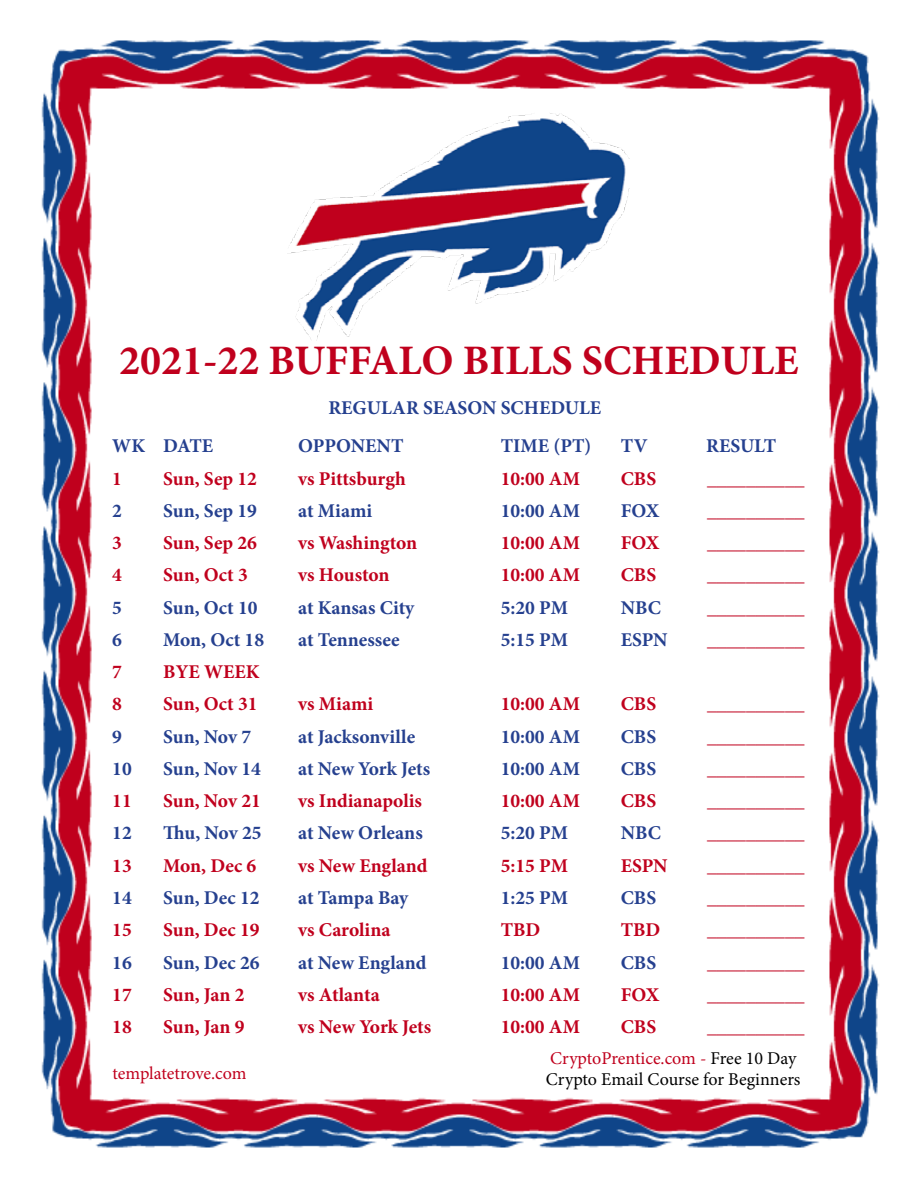
<style>
.page{position:relative;width:918px;height:1188px;background:#fff}
.page>*{position:absolute;margin:0;border:0;box-sizing:border-box;transform-origin:0 0}
.t1{font:700 42px "Minion Pro";color:#c0001d}
.t2{font:700 19.5px "Minion Pro";color:#c0001d}
.t3{font:700 19.5px "Minion Pro";color:#25408f}
.t4{font:18px/21.6px "Minion Pro";color:#000}
.t5{font:18px "Minion Pro";letter-spacing:-.005em;color:#c0001d}
.s1{color:#c0001d}
</style>
<div class="page">
<img style="left:41px;top:40px;width:839px;height:1108px">
<img style="left:288px;top:112px;width:342px;height:229px">
<h1 class="t1" style="left:119px;top:331px;width:681px">2021-22 BUFFALO BILLS SCHEDULE</h1>
<p class="t3" style="left:328px;top:394px;width:274px">REGULAR SEASON SCHEDULE</p>
<p class="t3" style="left:112px;top:432px;width:102px">WK DATE</p>
<p class="t3" style="left:298px;top:432px;width:107px">OPPONENT</p>
<p class="t3" style="left:501px;top:432px;width:92px">TIME (PT)</p>
<p class="t3" style="left:621px;top:432px;width:28px">TV</p>
<p class="t3" style="left:706px;top:432px;width:71px">RESULT</p>
<p class="t2" style="left:112px;top:465px;width:11px">1</p>
<p class="t2" style="left:163px;top:465px;width:95px">Sun, Sep 12</p>
<p class="t2" style="left:298px;top:465px;width:109px">vs Pittsburgh</p>
<p class="t2" style="left:501px;top:465px;width:81px">10:00 AM</p>
<p class="t2" style="left:621px;top:465px;width:37px">CBS</p>
<p class="t2" style="left:707px;top:465px;width:99px">__________</p>
<p class="t3" style="left:112px;top:497px;width:11px">2</p>
<p class="t3" style="left:163px;top:497px;width:95px">Sun, Sep 19</p>
<p class="t3" style="left:298px;top:497px;width:75px">at Miami</p>
<p class="t3" style="left:501px;top:497px;width:81px">10:00 AM</p>
<p class="t3" style="left:621px;top:497px;width:40px">FOX</p>
<p class="t2" style="left:707px;top:497px;width:99px">__________</p>
<p class="t2" style="left:112px;top:529px;width:11px">3</p>
<p class="t2" style="left:163px;top:529px;width:95px">Sun, Sep 26</p>
<p class="t2" style="left:298px;top:529px;width:120px">vs Washington</p>
<p class="t2" style="left:501px;top:529px;width:81px">10:00 AM</p>
<p class="t2" style="left:621px;top:529px;width:40px">FOX</p>
<p class="t2" style="left:707px;top:529px;width:99px">__________</p>
<p class="t2" style="left:112px;top:561px;width:11px">4</p>
<p class="t2" style="left:163px;top:561px;width:86px">Sun, Oct 3</p>
<p class="t2" style="left:298px;top:561px;width:93px">vs Houston</p>
<p class="t2" style="left:501px;top:561px;width:81px">10:00 AM</p>
<p class="t2" style="left:621px;top:561px;width:37px">CBS</p>
<p class="t2" style="left:707px;top:561px;width:99px">__________</p>
<p class="t3" style="left:112px;top:594px;width:11px">5</p>
<p class="t3" style="left:163px;top:594px;width:96px">Sun, Oct 10</p>
<p class="t3" style="left:298px;top:594px;width:118px">at Kansas City</p>
<p class="t3" style="left:501px;top:594px;width:69px">5:20 PM</p>
<p class="t3" style="left:621px;top:594px;width:42px">NBC</p>
<p class="t2" style="left:707px;top:594px;width:99px">__________</p>
<p class="t3" style="left:112px;top:626px;width:11px">6</p>
<p class="t3" style="left:163px;top:626px;width:102px">Mon, Oct 18</p>
<p class="t3" style="left:298px;top:626px;width:103px">at Tennessee</p>
<p class="t3" style="left:501px;top:626px;width:69px">5:15 PM</p>
<p class="t3" style="left:621px;top:626px;width:48px">ESPN</p>
<p class="t2" style="left:707px;top:626px;width:99px">__________</p>
<p class="t2" style="left:112px;top:658px;width:11px">7</p>
<p class="t2" style="left:163px;top:658px;width:98px">BYE WEEK</p>
<p class="t2" style="left:112px;top:691px;width:11px">8</p>
<p class="t2" style="left:163px;top:691px;width:96px">Sun, Oct 31</p>
<p class="t2" style="left:298px;top:691px;width:77px">vs Miami</p>
<p class="t2" style="left:501px;top:691px;width:81px">10:00 AM</p>
<p class="t2" style="left:621px;top:691px;width:37px">CBS</p>
<p class="t2" style="left:707px;top:691px;width:99px">__________</p>
<p class="t3" style="left:112px;top:723px;width:11px">9</p>
<p class="t3" style="left:163px;top:723px;width:89px">Sun, Nov 7</p>
<p class="t3" style="left:298px;top:723px;width:118px">at Jacksonville</p>
<p class="t3" style="left:501px;top:723px;width:81px">10:00 AM</p>
<p class="t3" style="left:621px;top:723px;width:37px">CBS</p>
<p class="t2" style="left:707px;top:723px;width:99px">__________</p>
<p class="t3" style="left:112px;top:755px;width:21px">10</p>
<p class="t3" style="left:163px;top:755px;width:99px">Sun, Nov 14</p>
<p class="t3" style="left:298px;top:755px;width:134px">at New York Jets</p>
<p class="t3" style="left:501px;top:755px;width:81px">10:00 AM</p>
<p class="t3" style="left:621px;top:755px;width:37px">CBS</p>
<p class="t2" style="left:707px;top:755px;width:99px">__________</p>
<p class="t2" style="left:112px;top:787px;width:21px">11</p>
<p class="t2" style="left:163px;top:787px;width:99px">Sun, Nov 21</p>
<p class="t2" style="left:298px;top:787px;width:125px">vs Indianapolis</p>
<p class="t2" style="left:501px;top:787px;width:81px">10:00 AM</p>
<p class="t2" style="left:621px;top:787px;width:37px">CBS</p>
<p class="t2" style="left:707px;top:787px;width:99px">__________</p>
<p class="t3" style="left:112px;top:820px;width:21px">12</p>
<p class="t3" style="left:163px;top:820px;width:100px">Thu, Nov 25</p>
<p class="t3" style="left:298px;top:820px;width:126px">at New Orleans</p>
<p class="t3" style="left:501px;top:820px;width:69px">5:20 PM</p>
<p class="t3" style="left:621px;top:820px;width:42px">NBC</p>
<p class="t2" style="left:707px;top:820px;width:99px">__________</p>
<p class="t2" style="left:112px;top:852px;width:21px">13</p>
<p class="t2" style="left:163px;top:852px;width:95px">Mon, Dec 6</p>
<p class="t2" style="left:298px;top:852px;width:131px">vs New England</p>
<p class="t2" style="left:501px;top:852px;width:69px">5:15 PM</p>
<p class="t2" style="left:621px;top:852px;width:48px">ESPN</p>
<p class="t2" style="left:707px;top:852px;width:99px">__________</p>
<p class="t3" style="left:112px;top:884px;width:21px">14</p>
<p class="t3" style="left:163px;top:884px;width:98px">Sun, Dec 12</p>
<p class="t3" style="left:298px;top:884px;width:112px">at Tampa Bay</p>
<p class="t3" style="left:501px;top:884px;width:69px">1:25 PM</p>
<p class="t3" style="left:621px;top:884px;width:37px">CBS</p>
<p class="t2" style="left:707px;top:884px;width:99px">__________</p>
<p class="t2" style="left:112px;top:916px;width:21px">15</p>
<p class="t2" style="left:163px;top:916px;width:98px">Sun, Dec 19</p>
<p class="t2" style="left:298px;top:916px;width:94px">vs Carolina</p>
<p class="t2" style="left:501px;top:916px;width:41px">TBD</p>
<p class="t2" style="left:621px;top:916px;width:41px">TBD</p>
<p class="t2" style="left:707px;top:916px;width:99px">__________</p>
<p class="t3" style="left:112px;top:949px;width:21px">16</p>
<p class="t3" style="left:163px;top:949px;width:98px">Sun, Dec 26</p>
<p class="t3" style="left:298px;top:949px;width:130px">at New England</p>
<p class="t3" style="left:501px;top:949px;width:81px">10:00 AM</p>
<p class="t3" style="left:621px;top:949px;width:37px">CBS</p>
<p class="t2" style="left:707px;top:949px;width:99px">__________</p>
<p class="t2" style="left:112px;top:981px;width:21px">17</p>
<p class="t2" style="left:163px;top:981px;width:83px">Sun, Jan 2</p>
<p class="t2" style="left:298px;top:981px;width:83px">vs Atlanta</p>
<p class="t2" style="left:501px;top:981px;width:81px">10:00 AM</p>
<p class="t2" style="left:621px;top:981px;width:40px">FOX</p>
<p class="t2" style="left:707px;top:981px;width:99px">__________</p>
<p class="t2" style="left:112px;top:1013px;width:21px">18</p>
<p class="t2" style="left:163px;top:1013px;width:83px">Sun, Jan 9</p>
<p class="t2" style="left:298px;top:1013px;width:135px">vs New York Jets</p>
<p class="t2" style="left:501px;top:1013px;width:81px">10:00 AM</p>
<p class="t2" style="left:621px;top:1013px;width:37px">CBS</p>
<p class="t2" style="left:707px;top:1013px;width:99px">__________</p>
<p class="t4" style="left:546px;top:1047px;width:256px"><span class="s1">CryptoPrentice.com -</span> Free 10 Day<br>Crypto Email Course for Beginners</p>
<p class="t5" style="left:113px;top:1061px;width:136px">templatetrove.com</p>
</div>
